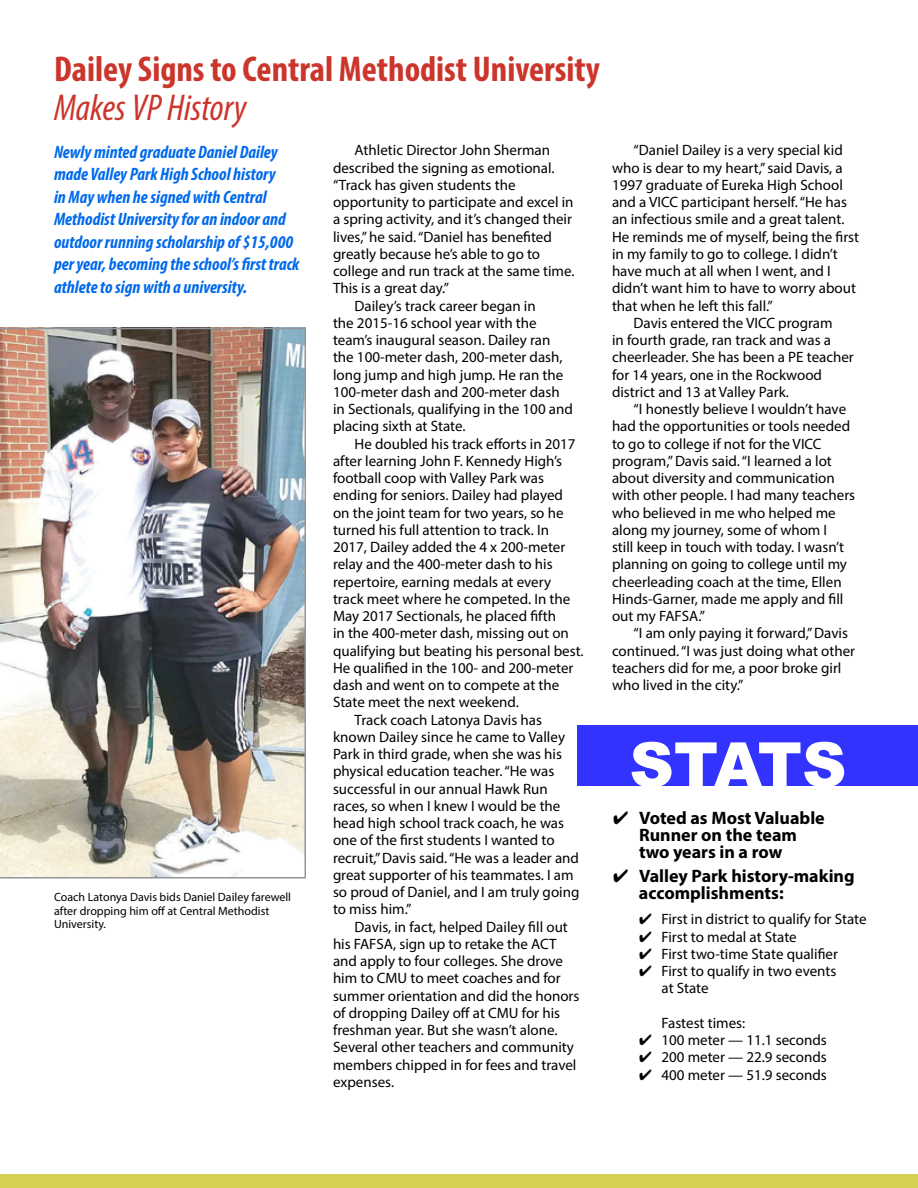
<style>
.page{position:relative;width:918px;height:1188px;background:#fff}
.page>*{position:absolute;margin:0;border:0;box-sizing:border-box;transform-origin:0 0}
.t1{font:italic condensed 37.5px "Myriad Pro";color:#cb352b}
.t2{font:700 condensed 36px "Myriad Pro";color:#cb352b}
.t3{font:italic 700 condensed 18px/22.5px "Myriad Pro";color:#0069eb}
.t4{font:700 18px/17.2px "Myriad Pro";color:#000}
.t5{font:15px/17.2px "Myriad Pro";color:#000}
.t6{font:12px/13.5px "Myriad Pro";color:#000}
</style>
<div class="page">
<div style="left:0;top:1174px;width:918px;height:14px;background:#d5d155"></div>
<div style="left:578px;top:725px;width:340px;height:60px;background:#33f"></div>
<img style="left:0;top:328px;width:306px;height:551px">
<svg style="left:632px;top:742px;width:212px;height:44px"></svg>
<h2 class="t2" style="left:54px;top:47px;width:547px">Dailey Signs to Central Methodist University</h2>
<h1 class="t1" style="left:54px;top:85px;width:194px">Makes VP History</h1>
<p class="t5" style="left:355px;top:142px;width:197px">Athletic Director John Sherman</p>
<p class="t5" style="left:333px;top:159px;width:223px">described the signing as emotional.</p>
<p class="t5" style="left:333px;top:176px;width:184px">“Track has given students the</p>
<p class="t5" style="left:333px;top:193px;width:242px">opportunity to participate and excel in</p>
<p class="t5" style="left:333px;top:211px;width:240px">a spring activity, and it’s changed their</p>
<p class="t5" style="left:333px;top:228px;width:220px">lives,” he said. “Daniel has benefited</p>
<p class="t5" style="left:333px;top:245px;width:209px">greatly because he’s able to go to</p>
<p class="t5" style="left:333px;top:262px;width:243px">college and run track at the same time.</p>
<p class="t5" style="left:333px;top:280px;width:117px">This is a great day.”</p>
<p class="t5" style="left:355px;top:297px;width:183px">Dailey’s track career began in</p>
<p class="t5" style="left:333px;top:314px;width:205px">the 2015-16 school year with the</p>
<p class="t5" style="left:333px;top:331px;width:219px">team’s inaugural season. Dailey ran</p>
<p class="t5" style="left:333px;top:349px;width:231px">the 100-meter dash, 200-meter dash,</p>
<p class="t5" style="left:333px;top:366px;width:232px">long jump and high jump. He ran the</p>
<p class="t5" style="left:333px;top:383px;width:228px">100-meter dash and 200-meter dash</p>
<p class="t5" style="left:333px;top:400px;width:241px">in Sectionals, qualifying in the 100 and</p>
<p class="t5" style="left:333px;top:418px;width:134px">placing sixth at State.</p>
<p class="t5" style="left:355px;top:435px;width:223px">He doubled his track efforts in 2017</p>
<p class="t5" style="left:333px;top:452px;width:231px">after learning John F. Kennedy High’s</p>
<p class="t5" style="left:333px;top:469px;width:213px">football coop with Valley Park was</p>
<p class="t5" style="left:333px;top:487px;width:231px">ending for seniors. Dailey had played</p>
<p class="t5" style="left:333px;top:504px;width:232px">on the joint team for two years, so he</p>
<p class="t5" style="left:333px;top:521px;width:218px">turned his full attention to track. In</p>
<p class="t5" style="left:333px;top:538px;width:234px">2017, Dailey added the 4 x 200-meter</p>
<p class="t5" style="left:333px;top:556px;width:221px">relay and the 400-meter dash to his</p>
<p class="t5" style="left:333px;top:573px;width:220px">repertoire, earning medals at every</p>
<p class="t5" style="left:333px;top:590px;width:239px">track meet where he competed. In the</p>
<p class="t5" style="left:333px;top:607px;width:225px">May 2017 Sectionals, he placed fifth</p>
<p class="t5" style="left:333px;top:625px;width:237px">in the 400-meter dash, missing out on</p>
<p class="t5" style="left:333px;top:642px;width:252px">qualifying but beating his personal best.</p>
<p class="t5" style="left:333px;top:659px;width:242px">He qualified in the 100- and 200-meter</p>
<p class="t5" style="left:333px;top:676px;width:228px">dash and went on to compete at the</p>
<p class="t5" style="left:333px;top:694px;width:188px">State meet the next weekend.</p>
<p class="t5" style="left:355px;top:711px;width:189px">Track coach Latonya Davis has</p>
<p class="t5" style="left:333px;top:728px;width:234px">known Dailey since he came to Valley</p>
<p class="t5" style="left:333px;top:745px;width:231px">Park in third grade, when she was his</p>
<p class="t5" style="left:333px;top:763px;width:223px">physical education teacher. “He was</p>
<p class="t5" style="left:333px;top:780px;width:216px">successful in our annual Hawk Run</p>
<p class="t5" style="left:333px;top:797px;width:229px">races, so when I knew I would be the</p>
<p class="t5" style="left:333px;top:814px;width:233px">head high school track coach, he was</p>
<p class="t5" style="left:333px;top:832px;width:223px">one of the first students I wanted to</p>
<p class="t5" style="left:333px;top:849px;width:248px">recruit,” Davis said. “He was a leader and</p>
<p class="t5" style="left:333px;top:866px;width:242px">great supporter of his teammates. I am</p>
<p class="t5" style="left:333px;top:883px;width:248px">so proud of Daniel, and I am truly going</p>
<p class="t5" style="left:333px;top:901px;width:80px">to miss him.”</p>
<p class="t5" style="left:355px;top:918px;width:215px">Davis, in fact, helped Dailey fill out</p>
<p class="t5" style="left:333px;top:935px;width:225px">his FAFSA, sign up to retake the ACT</p>
<p class="t5" style="left:333px;top:952px;width:232px">and apply to four colleges. She drove</p>
<p class="t5" style="left:333px;top:970px;width:229px">him to CMU to meet coaches and for</p>
<p class="t5" style="left:333px;top:987px;width:248px">summer orientation and did the honors</p>
<p class="t5" style="left:333px;top:1004px;width:229px">of dropping Dailey off at CMU for his</p>
<p class="t5" style="left:333px;top:1021px;width:226px">freshman year. But she wasn’t alone.</p>
<p class="t5" style="left:333px;top:1039px;width:243px">Several other teachers and community</p>
<p class="t5" style="left:333px;top:1056px;width:245px">members chipped in for fees and travel</p>
<p class="t5" style="left:333px;top:1073px;width:63px">expenses.</p>
<p class="t3" style="left:54px;top:140px;width:247px">Newly minted graduate Daniel Dailey made Valley Park High School history<br>in May when he signed with Central Methodist University for an indoor and outdoor running scholarship of $15,000 per year, becoming the school’s first track athlete to sign with a university.</p>
<p class="t6" style="left:54px;top:890px;width:239px">Coach Latonya Davis bids Daniel Dailey farewell after dropping him off at Central Methodist<br>University.</p>
<p class="t5" style="left:634px;top:142px;width:211px">“Daniel Dailey is a very special kid</p>
<p class="t5" style="left:612px;top:159px;width:232px">who is dear to my heart,” said Davis, a</p>
<p class="t5" style="left:612px;top:176px;width:232px">1997 graduate of Eureka High School</p>
<p class="t5" style="left:612px;top:193px;width:237px">and a VICC participant herself. “He has</p>
<p class="t5" style="left:612px;top:211px;width:234px">an infectious smile and a great talent.</p>
<p class="t5" style="left:612px;top:228px;width:249px">He reminds me of myself, being the first</p>
<p class="t5" style="left:612px;top:245px;width:227px">in my family to go to college. I didn’t</p>
<p class="t5" style="left:612px;top:262px;width:220px">have much at all when I went, and I</p>
<p class="t5" style="left:612px;top:280px;width:246px">didn’t want him to have to worry about</p>
<p class="t5" style="left:612px;top:297px;width:162px">that when he left this fall.”</p>
<p class="t5" style="left:634px;top:314px;width:201px">Davis entered the VICC program</p>
<p class="t5" style="left:612px;top:331px;width:221px">in fourth grade, ran track and was a</p>
<p class="t5" style="left:612px;top:349px;width:243px">cheerleader. She has been a PE teacher</p>
<p class="t5" style="left:612px;top:366px;width:212px">for 14 years, one in the Rockwood</p>
<p class="t5" style="left:612px;top:383px;width:179px">district and 13 at Valley Park.</p>
<p class="t5" style="left:634px;top:400px;width:214px">“I honestly believe I wouldn’t have</p>
<p class="t5" style="left:612px;top:418px;width:240px">had the opportunities or tools needed</p>
<p class="t5" style="left:612px;top:435px;width:211px">to go to college if not for the VICC</p>
<p class="t5" style="left:612px;top:452px;width:221px">program,” Davis said. “I learned a lot</p>
<p class="t5" style="left:612px;top:469px;width:224px">about diversity and communication</p>
<p class="t5" style="left:612px;top:487px;width:245px">with other people. I had many teachers</p>
<p class="t5" style="left:612px;top:504px;width:225px">who believed in me who helped me</p>
<p class="t5" style="left:612px;top:521px;width:217px">along my journey, some of whom I</p>
<p class="t5" style="left:612px;top:538px;width:234px">still keep in touch with today. I wasn’t</p>
<p class="t5" style="left:612px;top:556px;width:237px">planning on going to college until my</p>
<p class="t5" style="left:612px;top:573px;width:231px">cheerleading coach at the time, Ellen</p>
<p class="t5" style="left:612px;top:590px;width:233px">Hinds-Garner, made me apply and fill</p>
<p class="t5" style="left:612px;top:607px;width:95px">out my FAFSA.”</p>
<p class="t5" style="left:634px;top:625px;width:216px">“I am only paying it forward,” Davis</p>
<p class="t5" style="left:612px;top:642px;width:245px">continued. “I was just doing what other</p>
<p class="t5" style="left:612px;top:659px;width:231px">teachers did for me, a poor broke girl</p>
<p class="t5" style="left:612px;top:676px;width:133px">who lived in the city.”</p>
<p class="t4" style="left:639px;top:809px;width:187px;text-indent:-26px">✔ Voted as Most Valuable<br>Runner on the team two years in a row</p>
<p class="t4" style="left:639px;top:866px;width:217px;text-indent:-26px">✔ Valley Park history-making accomplishments:</p>
<p class="t5" style="left:639px;top:911px;width:229px">✔ First in district to qualify for State</p>
<p class="t5" style="left:639px;top:928px;width:159px">✔ First to medal at State</p>
<p class="t5" style="left:639px;top:945px;width:200px">✔ First two-time State qualifier</p>
<p class="t5" style="left:662px;top:962px;width:177px;text-indent:-22px">✔ First to qualify in two events at State</p>
<p class="t5" style="left:662px;top:1014px;width:85px">Fastest times:</p>
<p class="t5" style="left:639px;top:1031px;width:189px">✔ 100 meter — 11.1 seconds</p>
<p class="t5" style="left:639px;top:1049px;width:189px">✔ 200 meter — 22.9 seconds</p>
<p class="t5" style="left:639px;top:1066px;width:189px">✔ 400 meter — 51.9 seconds</p>
</div>
